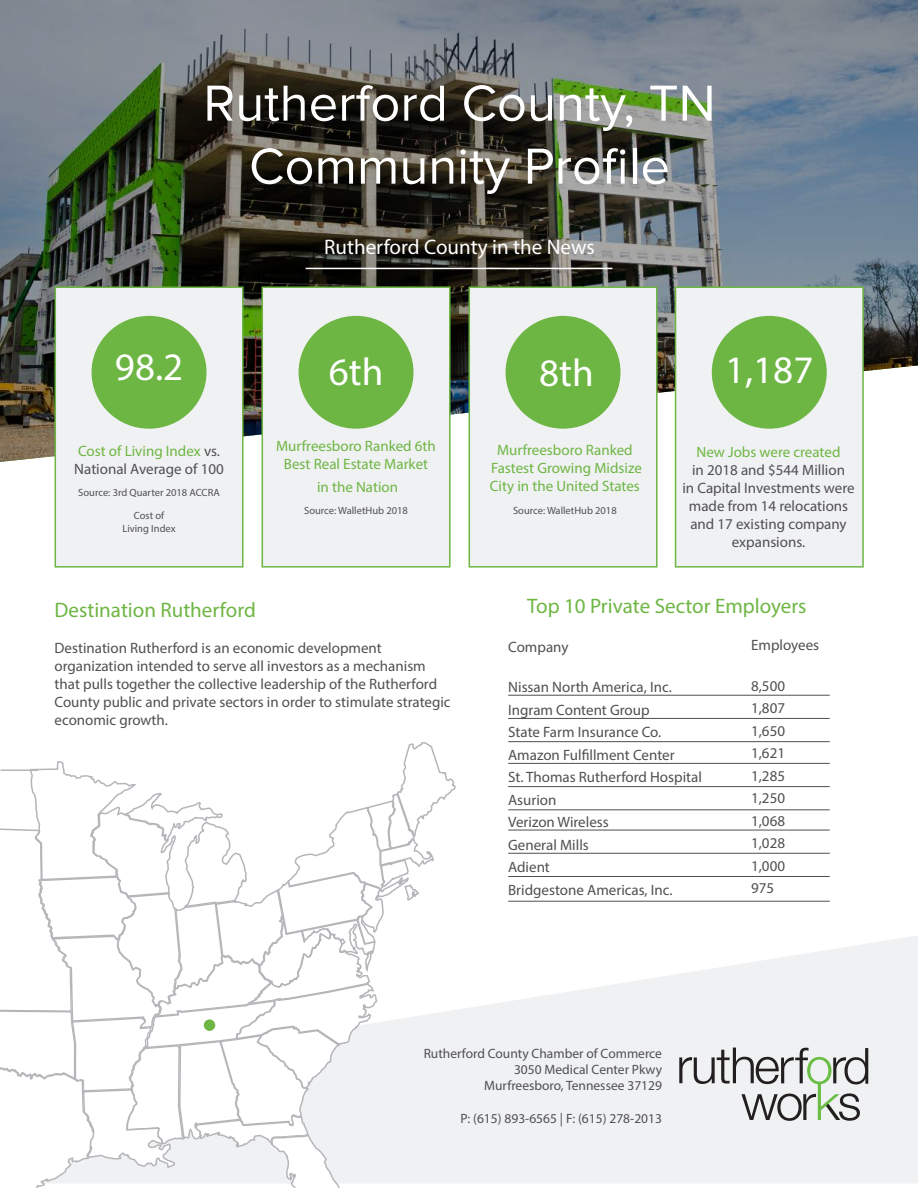
<style>
.page{position:relative;width:918px;height:1188px;background:#fff}
.page>*{position:absolute;margin:0;border:0;box-sizing:border-box;transform-origin:0 0}
.t1{font:52.5px/63px "Proxima Nova";color:#fff;text-align:center}
.t2{font:39px "Myriad Pro";color:#fff}
.t3{font:21px "Myriad Pro";color:#6eb644}
.t4{font:21px "Myriad Pro";color:#fff}
.t5{font:15px/22.5px "Myriad Pro";color:#505052}
.t6{font:15px/18px "Myriad Pro";color:#6eb644;text-align:center}
.t7{font:13.5px/16.2px "Myriad Pro";color:#505052;text-align:right}
.t8{font:10.5px/22.5px "Myriad Pro";color:#505052;text-align:center}
.s1{color:#6eb644}
</style>
<div class="page">
<img style="left:0;top:0;width:918px;height:465px">
<div style="left:55px;top:286px;width:189px;height:282px;background:#f0f1f2;border:2px solid #6eb644"></div>
<div style="left:262px;top:286px;width:189px;height:282px;background:#f0f1f2;border:2px solid #6eb644"></div>
<div style="left:469px;top:286px;width:189px;height:282px;background:#f0f1f2;border:2px solid #6eb644"></div>
<div style="left:675px;top:286px;width:189px;height:282px;background:#f0f1f2;border:2px solid #6eb644"></div>
<div style="left:299px;top:316px;width:115px;height:113px;background:#6eb644;border-radius:50%"></div>
<div style="left:506px;top:316px;width:115px;height:113px;background:#6eb644;border-radius:50%"></div>
<div style="left:712px;top:316px;width:115px;height:113px;background:#6eb644;border-radius:50%"></div>
<div style="left:92px;top:316px;width:115px;height:113px;background:#6eb644;border-radius:50%"></div>
<svg style="left:457px;top:936px;width:461px;height:247px;fill:#f0f1f2"></svg>
<svg style="left:679px;top:1048px;width:189px;height:73px"></svg>
<svg style="left:0;top:742px;width:457px;height:446px"></svg>
<div style="left:204px;top:1019px;width:11px;height:12px;background:#6eb644;border-radius:50%"></div>
<hr style="left:1px;top:770px;width:37px;height:1px;background:#b5b6ba">
<hr style="left:508px;top:695px;width:322px;height:1px;background:#505052">
<hr style="left:508px;top:741px;width:322px;height:1px;background:#505052">
<hr style="left:508px;top:786px;width:322px;height:1px;background:#505052">
<hr style="left:508px;top:853px;width:322px;height:1px;background:#505052">
<hr style="left:508px;top:718px;width:322px;height:1px;background:#505052">
<hr style="left:508px;top:763px;width:322px;height:1px;background:#505052">
<hr style="left:508px;top:830px;width:322px;height:1px;background:#505052">
<hr style="left:508px;top:901px;width:322px;height:1px;background:#505052">
<hr style="left:508px;top:809px;width:322px;height:1px;background:#505052">
<hr style="left:508px;top:876px;width:322px;height:1px;background:#505052">
<hr style="left:306px;top:268px;width:306px;height:1px;background:#fff">
<h1 class="t1" style="left:203px;top:73px;width:514px">Rutherford County, TN<br>Community Profile</h1>
<h3 class="t4" style="left:324px;top:234px;width:272px">Rutherford County in the News</h3>
<h2 class="t2" style="left:115px;top:343px;width:70px">98.2</h2>
<h2 class="t2" style="left:329px;top:348px;width:56px">6th</h2>
<h2 class="t2" style="left:725px;top:346px;width:90px">1,187</h2>
<h2 class="t2" style="left:539px;top:349px;width:56px">8th</h2>
<p class="t5" style="left:74px;top:442px;width:151px;line-height:18px"><span class="s1">Cost of Living Index</span> vs.<br>National Average of 100</p>
<p class="t8" style="left:78px;top:481px;width:143px">Source: 3rd Quarter 2018 ACCRA<br>Cost of</p>
<p class="t8" style="left:122px;top:517px;width:55px">Living Index</p>
<p class="t6" style="left:276px;top:437px;width:161px">Murfreesboro Ranked 6th<br>Best Real Estate Market</p>
<p class="t6" style="left:317px;top:478px;width:83px">in the Nation</p>
<p class="t8" style="left:304px;top:499px;width:105px">Source: WalletHub 2018</p>
<p class="t6" style="left:490px;top:441px;width:153px">Murfreesboro Ranked<br>Fastest Growing Midsize<br>City in the United States</p>
<p class="t8" style="left:513px;top:499px;width:105px">Source: WalletHub 2018</p>
<p class="t6" style="left:697px;top:443px;width:145px">New Jobs were created</p>
<p class="t5" style="left:682px;top:461px;width:174px;line-height:18px;text-align:center">in 2018 and $544 Million<br>in Capital Investments were made from 14 relocations and 17 existing company expansions.</p>
<h3 class="t3" style="left:55px;top:597px;width:203px">Destination Rutherford</h3>
<p class="t5" style="left:55px;top:639px;width:398px;line-height:18px">Destination Rutherford is an economic development organization intended to serve all investors as a mechanism that pulls together the collective leadership of the Rutherford County public and private sectors in order to stimulate strategic economic growth.</p>
<h3 class="t3" style="left:527px;top:593px;width:281px">Top 10 Private Sector Employers</h3>
<p class="t5" style="left:508px;top:635px;width:62px">Company</p>
<p class="t5" style="left:508px;top:676px;width:195px">Nissan North America, Inc.<br>Ingram Content Group<br>State Farm Insurance Co.<br>Amazon Fulfillment Center<br>St. Thomas Rutherford Hospital<br>Asurion<br>Verizon Wireless<br>General Mills<br>Adient<br>Bridgestone Americas, Inc.</p>
<p class="t5" style="left:751px;top:634px;width:69px">Employees</p>
<p class="t5" style="left:751px;top:674px;width:35px;text-align:justify">8,500<br>1,807<br>1,650<br>1,621<br>1,285<br>1,250<br>1,068<br>1,028<br>1,000<br>975</p>
<p class="t7" style="left:424px;top:1045px;width:240px">Rutherford County Chamber of Commerce<br>3050 Medical Center Pkwy<br>Murfreesboro, Tennessee 37129</p>
<p class="t7" style="left:460px;top:1110px;width:203px">P: (615) 893-6565 | F: (615) 278-2013</p>
</div>
